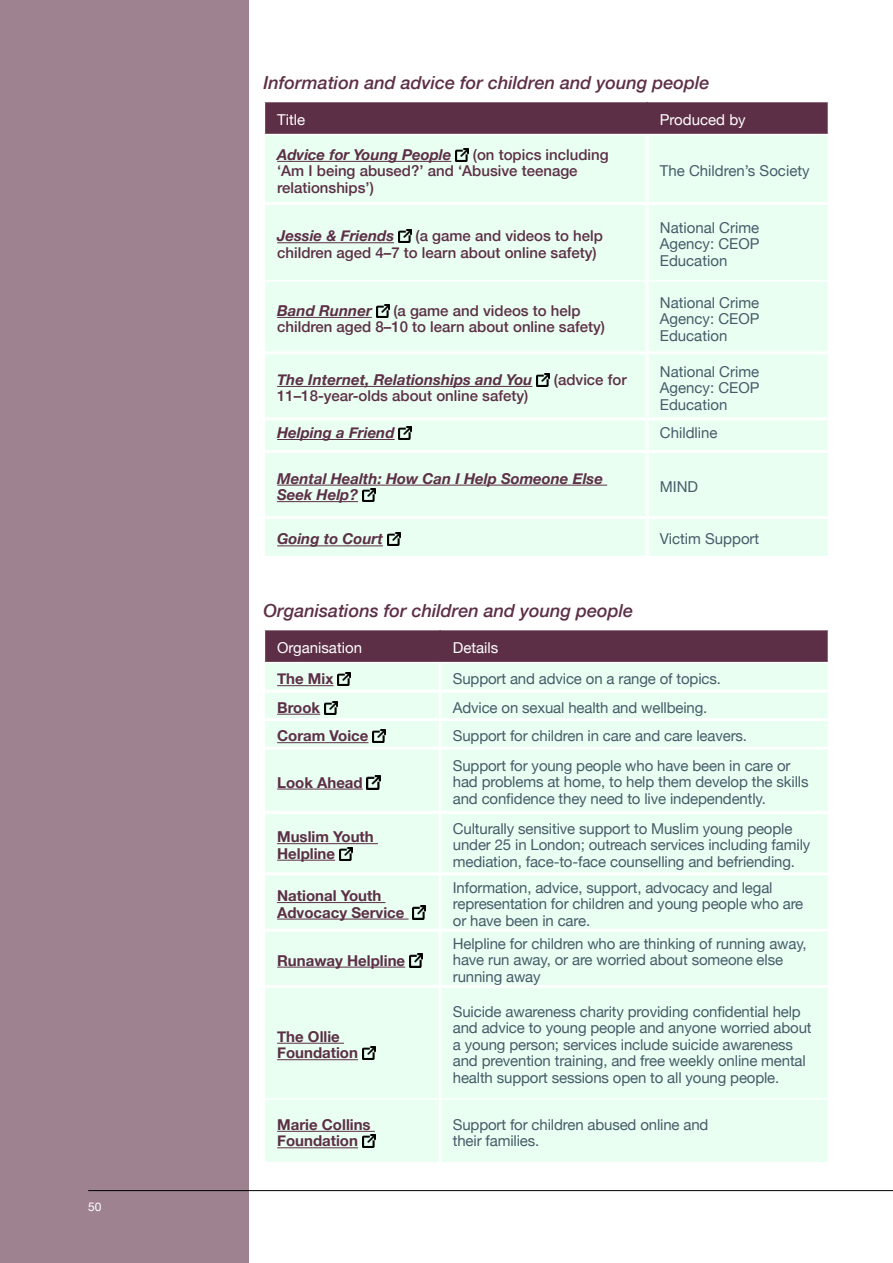
<style>
.page{position:relative;width:893px;height:1263px;background:#fff}
.page>*{position:absolute;margin:0;border:0;box-sizing:border-box;transform-origin:0 0}
.t1{font:italic 500 18px "Helvetica Neue";color:#5d2f46}
.t2{font:15px/16.5px "Helvetica Neue";letter-spacing:-.01em;color:#465c69}
.t3{font:500 15px/16.5px "Helvetica Neue";color:#5d2f46}
.t4{font:italic 700 15px/16.5px "Helvetica Neue";color:#5d2f46}
.t5{font:700 15px/16.5px "Helvetica Neue";color:#5d2f46}
.t6{font:15px "Helvetica Neue";color:#fff}
.t7{font:12px "Helvetica Neue";color:#fff}
</style>
<div class="page">
<div style="left:0;top:0;width:249px;height:1263px;background:#9e8290"></div>
<hr style="left:88px;top:1190px;width:805px;height:1px;background:#000">
<div style="left:265px;top:102px;width:563px;height:32px;background:#5d2f46"></div>
<div style="left:265px;top:135px;width:563px;height:421px;background:#e8fff2"></div>
<hr style="left:265px;top:280px;width:381px;height:2px;background:#fff">
<hr style="left:649px;top:280px;width:179px;height:2px;background:#fff">
<hr style="left:646px;top:102px;width:2px;height:32px;background:#5d2f46">
<hr style="left:646px;top:135px;width:3px;height:67px;background:#fff">
<hr style="left:646px;top:205px;width:3px;height:76px;background:#fff">
<hr style="left:265px;top:202px;width:382px;height:3px;background:#fff">
<hr style="left:647px;top:202px;width:181px;height:3px;background:#fff">
<hr style="left:646px;top:281px;width:3px;height:70px;background:#fff">
<hr style="left:646px;top:354px;width:3px;height:63px;background:#fff">
<hr style="left:646px;top:420px;width:3px;height:30px;background:#fff">
<hr style="left:646px;top:453px;width:3px;height:63px;background:#fff">
<hr style="left:646px;top:519px;width:3px;height:37px;background:#fff">
<hr style="left:265px;top:351px;width:382px;height:3px;background:#fff">
<hr style="left:647px;top:351px;width:181px;height:3px;background:#fff">
<hr style="left:265px;top:417px;width:382px;height:3px;background:#fff">
<hr style="left:647px;top:417px;width:181px;height:3px;background:#fff">
<hr style="left:265px;top:450px;width:382px;height:3px;background:#fff">
<hr style="left:647px;top:450px;width:181px;height:3px;background:#fff">
<hr style="left:265px;top:516px;width:382px;height:3px;background:#fff">
<hr style="left:647px;top:516px;width:181px;height:3px;background:#fff">
<hr style="left:277px;top:161px;width:174px;height:1px;background:#5d2f46">
<img style="left:455px;top:148px;width:14px;height:13px">
<hr style="left:277px;top:242px;width:117px;height:1px;background:#5d2f46">
<svg style="left:398px;top:230px;width:13px;height:13px"></svg>
<hr style="left:277px;top:317px;width:95px;height:1px;background:#5d2f46">
<svg style="left:376px;top:304px;width:13px;height:13px"></svg>
<hr style="left:277px;top:386px;width:255px;height:1px;background:#5d2f46">
<svg style="left:537px;top:373px;width:13px;height:13px"></svg>
<hr style="left:277px;top:439px;width:118px;height:1px;background:#5d2f46">
<svg style="left:399px;top:426px;width:13px;height:13px"></svg>
<hr style="left:277px;top:485px;width:330px;height:1px;background:#5d2f46">
<hr style="left:277px;top:501px;width:81px;height:1px;background:#5d2f46">
<img style="left:362px;top:488px;width:13px;height:14px">
<hr style="left:277px;top:545px;width:106px;height:1px;background:#5d2f46">
<svg style="left:387px;top:533px;width:13px;height:13px"></svg>
<div style="left:265px;top:750px;width:563px;height:412px;background:#e8fff2"></div>
<hr style="left:265px;top:1098px;width:174px;height:1px;background:#fff">
<hr style="left:442px;top:1098px;width:386px;height:1px;background:#fff">
<hr style="left:439px;top:750px;width:3px;height:61px;background:#fff">
<hr style="left:439px;top:814px;width:3px;height:58px;background:#fff">
<hr style="left:439px;top:875px;width:3px;height:54px;background:#fff">
<hr style="left:439px;top:932px;width:3px;height:53px;background:#fff">
<hr style="left:439px;top:988px;width:3px;height:111px;background:#fff">
<hr style="left:439px;top:1099px;width:3px;height:63px;background:#fff">
<hr style="left:265px;top:811px;width:175px;height:3px;background:#fff">
<hr style="left:440px;top:811px;width:388px;height:3px;background:#fff">
<hr style="left:265px;top:872px;width:175px;height:3px;background:#fff">
<hr style="left:440px;top:872px;width:388px;height:3px;background:#fff">
<hr style="left:265px;top:929px;width:175px;height:3px;background:#fff">
<hr style="left:440px;top:929px;width:388px;height:3px;background:#fff">
<hr style="left:265px;top:985px;width:175px;height:3px;background:#fff">
<hr style="left:440px;top:985px;width:388px;height:3px;background:#fff">
<svg style="left:264px;top:630px;width:565px;height:117px;background:#c3c5c3"></svg>
<hr style="left:277px;top:742px;width:91px;height:1px;background:#5d2f46">
<img style="left:373px;top:729px;width:13px;height:14px">
<hr style="left:277px;top:789px;width:86px;height:1px;background:#5d2f46">
<svg style="left:367px;top:776px;width:13px;height:13px"></svg>
<hr style="left:277px;top:843px;width:101px;height:1px;background:#5d2f46">
<hr style="left:277px;top:860px;width:58px;height:1px;background:#5d2f46">
<svg style="left:339px;top:847px;width:13px;height:13px"></svg>
<hr style="left:277px;top:902px;width:108px;height:1px;background:#5d2f46">
<hr style="left:277px;top:919px;width:132px;height:1px;background:#5d2f46">
<svg style="left:413px;top:906px;width:13px;height:13px"></svg>
<hr style="left:277px;top:967px;width:128px;height:1px;background:#5d2f46">
<svg style="left:409px;top:954px;width:13px;height:13px"></svg>
<hr style="left:277px;top:1043px;width:67px;height:1px;background:#5d2f46">
<hr style="left:277px;top:1059px;width:81px;height:1px;background:#5d2f46">
<img style="left:362px;top:1046px;width:13px;height:14px">
<hr style="left:277px;top:1131px;width:98px;height:1px;background:#5d2f46">
<hr style="left:277px;top:1147px;width:81px;height:1px;background:#5d2f46">
<svg style="left:362px;top:1135px;width:13px;height:13px"></svg>
<p class="t7" style="left:88px;top:1198px;width:15px">50</p>
<p class="t1" style="left:264px;top:67px;width:447px">Information and advice for children and young people</p>
<p class="t6" style="left:277px;top:109px;width:30px">Title</p>
<p class="t6" style="left:660px;top:109px;width:87px">Produced by</p>
<p class="t4" style="left:277px;top:147px;width:176px">Advice for Young People</p>
<p class="t3" style="left:277px;top:145px;width:333px;text-indent:196px">(on topics including ‘Am I being abused?’ and ‘Abusive teenage relationships’)</p>
<p class="t2" style="left:660px;top:163px;width:151px">The Children’s Society</p>
<p class="t3" style="left:277px;top:226px;width:327px;text-indent:138px">(a game and videos to help children aged 4–7 to learn about online safety)</p>
<p class="t2" style="left:660px;top:220px;width:101px;text-align:justify">National Crime Agency: CEOP Education</p>
<p class="t4" style="left:277px;top:303px;width:96px">Band Runner</p>
<p class="t4" style="left:277px;top:228px;width:118px">Jessie &amp; Friends</p>
<p class="t3" style="left:277px;top:301px;width:329px;text-indent:116px">(a game and videos to help children aged 8–10 to learn about online safety)</p>
<p class="t2" style="left:660px;top:295px;width:101px;text-align:justify">National Crime Agency: CEOP Education</p>
<p class="t4" style="left:277px;top:372px;width:257px">The Internet, Relationships and You</p>
<p class="t3" style="left:554px;top:370px;width:74px">(advice for</p>
<p class="t3" style="left:277px;top:387px;width:253px">11–18-year-olds about online safety)</p>
<p class="t2" style="left:660px;top:364px;width:101px;text-align:justify">National Crime Agency: CEOP Education</p>
<p class="t4" style="left:277px;top:425px;width:119px">Helping a Friend</p>
<p class="t2" style="left:660px;top:425px;width:59px">Childline</p>
<p class="t4" style="left:277px;top:470px;width:327px">Mental Health: How Can I Help Someone Else<br>Seek Help?</p>
<p class="t2" style="left:660px;top:479px;width:40px">MIND</p>
<p class="t4" style="left:277px;top:531px;width:107px">Going to Court</p>
<p class="t2" style="left:660px;top:531px;width:101px">Victim Support</p>
<p class="t1" style="left:264px;top:595px;width:371px">Organisations for children and young people</p>
<p class="t6" style="left:277px;top:637px;width:86px">Organisation</p>
<p class="t6" style="left:453px;top:637px;width:47px">Details</p>
<p class="t5" style="left:277px;top:671px;width:58px">The Mix</p>
<p class="t2" style="left:453px;top:671px;width:270px">Support and advice on a range of topics.</p>
<p class="t5" style="left:277px;top:699px;width:45px">Brook</p>
<p class="t2" style="left:453px;top:700px;width:256px">Advice on sexual health and wellbeing.</p>
<p class="t5" style="left:277px;top:728px;width:93px">Coram Voice</p>
<p class="t2" style="left:453px;top:728px;width:296px">Support for children in care and care leavers.</p>
<p class="t5" style="left:277px;top:774px;width:87px">Look Ahead</p>
<p class="t2" style="left:453px;top:758px;width:357px">Support for young people who have been in care or had problems at home, to help them develop the skills and confidence they need to live independently.</p>
<p class="t5" style="left:277px;top:829px;width:98px">Muslim Youth<br>Helpline</p>
<p class="t2" style="left:453px;top:821px;width:359px">Culturally sensitive support to Muslim young people under 25 in London; outreach services including family mediation, face-to-face counselling and befriending.</p>
<p class="t5" style="left:277px;top:888px;width:129px">National Youth<br>Advocacy Service</p>
<p class="t2" style="left:453px;top:880px;width:352px">Information, advice, support, advocacy and legal representation for children and young people who are or have been in care.</p>
<p class="t5" style="left:277px;top:952px;width:130px">Runaway Helpline</p>
<p class="t2" style="left:453px;top:936px;width:355px">Helpline for children who are thinking of running away, have run away, or are worried about someone else running away</p>
<p class="t5" style="left:277px;top:1028px;width:82px">The Ollie<br>Foundation</p>
<p class="t2" style="left:453px;top:1004px;width:360px">Suicide awareness charity providing confidential help and advice to young people and anyone worried about a young person; services include suicide awareness and prevention training, and free weekly online mental health support sessions open to all young people.</p>
<p class="t5" style="left:277px;top:1116px;width:95px">Marie Collins<br>Foundation</p>
<p class="t2" style="left:453px;top:1117px;width:257px">Support for children abused online and their families.</p>
</div>
